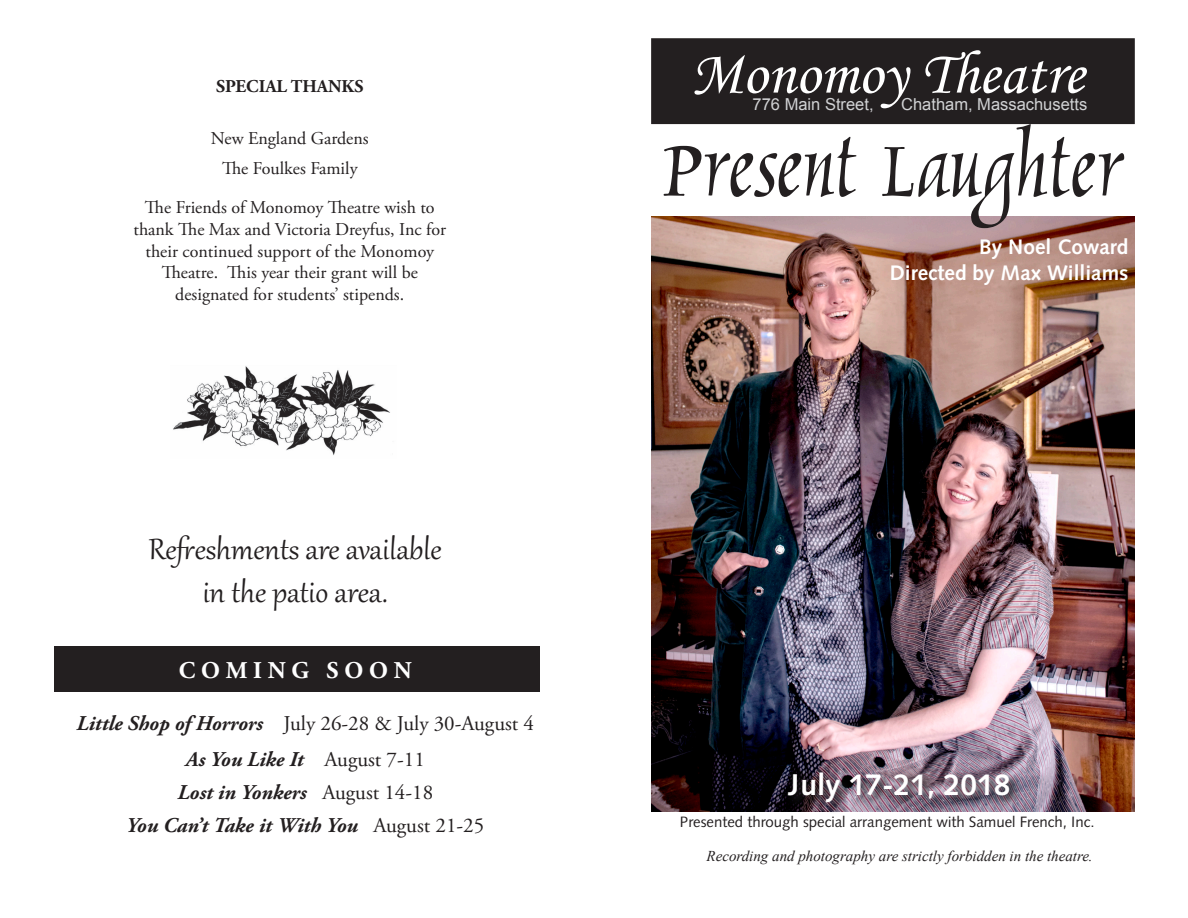
<style>
.page{position:relative;width:1188px;height:918px;background:#fff}
.page>*{position:absolute;margin:0;border:0;box-sizing:border-box;transform-origin:0 0}
.t1{font:108px "Petunia";color:#231f20}
.t2{font:61.5px "Monotype Corsiva";color:#fff}
.t3{font:36px/43.2px "Gabriola";color:#231f20;text-align:center}
.t4{font:700 30px "Syntax LT Std";color:#fff}
.t5{font:700 24px "Adobe Garamond Pro";color:#fff}
.t6{font:21px/36.5px "Adobe Garamond Pro";color:#231f20;text-align:center}
.t7{font:italic 700 21px/33px "Adobe Garamond Pro";color:#231f20;text-align:center}
.t8{font:700 21px/25.2px "Syntax LT Std";color:#fff;text-align:right}
.t9{font:18px/21.6px "Adobe Garamond Pro";color:#231f20;text-align:center}
.t10{font:700 18px "Adobe Garamond Pro";color:#231f20}
.t11{font:16.5px "Arial";color:#d1d2d4}
.t12{font:italic 15px "Times New Roman";color:#231f20}
.t13{font:15px "Syntax LT Std";color:#231f20}
.s1{font-weight:700;font-style:italic}
.s2{font-weight:400;font-style:normal}
</style>
<div class="page">
<div style="left:54px;top:646px;width:486px;height:45px;background:#231f20"></div>
<div style="left:653px;top:40px;width:480px;height:83px;background:#231f20"></div>
<div style="left:651px;top:38px;width:484px;height:86px;border:3px solid #231f20"></div>
<img style="left:652px;top:217px;width:483px;height:595px">
<img style="left:785px;top:769px;width:237px;height:43px">
<img style="left:173px;top:366px;width:217px;height:89px">
<p class="t10" style="left:216px;top:76px;width:149px">SPECIAL THANKS</p>
<p class="t9" style="left:211px;top:124px;width:159px;line-height:30px">New England Gardens<br>The Foulkes Family</p>
<p class="t9" style="left:133px;top:198px;width:314px">The Friends of Monomoy Theatre wish to thank The Max and Victoria Dreyfus, Inc for their continued support of the Monomoy Theatre. This year their grant will be designated for students’ stipends.</p>
<h3 class="t3" style="left:149px;top:525px;width:295px">Refreshments are available in the patio area.</h3>
<h3 class="t5" style="left:179px;top:657px;width:234px">C O M I N G S O O N</h3>
<p class="t6" style="left:76px;top:706px;width:459px"><span class="s1">Little Shop of Horrors</span> July 26-28 &amp; July 30-August 4<br><span class="s1">As You Like It</span> August 7-11</p>
<p class="t7" style="left:126px;top:776px;width:359px">Lost in Yonkers <span class="s2">August 14-18<br></span>You Can’t Take it With You <span class="s2">August 21-25</span></p>
<h2 class="t2" style="left:691px;top:36px;width:395px">Monomoy Theatre</h2>
<p class="t11" style="left:753px;top:93px;width:123px">776 Main Street,</p>
<p class="t11" style="left:901px;top:93px;width:188px">Chatham, Massachusetts</p>
<h1 class="t1" style="left:663px;top:109px;width:462px">Present Laughter</h1>
<p class="t8" style="left:890px;top:235px;width:240px">By Noel Coward<br>Directed by Max Williams</p>
<h3 class="t4" style="left:789px;top:767px;width:223px">July 17-21, 2018</h3>
<p class="t13" style="left:680px;top:813px;width:416px">Presented through special arrangement with Samuel French, Inc.</p>
<p class="t12" style="left:707px;top:846px;width:388px">Recording and photography are strictly forbidden in the theatre.</p>
</div>
